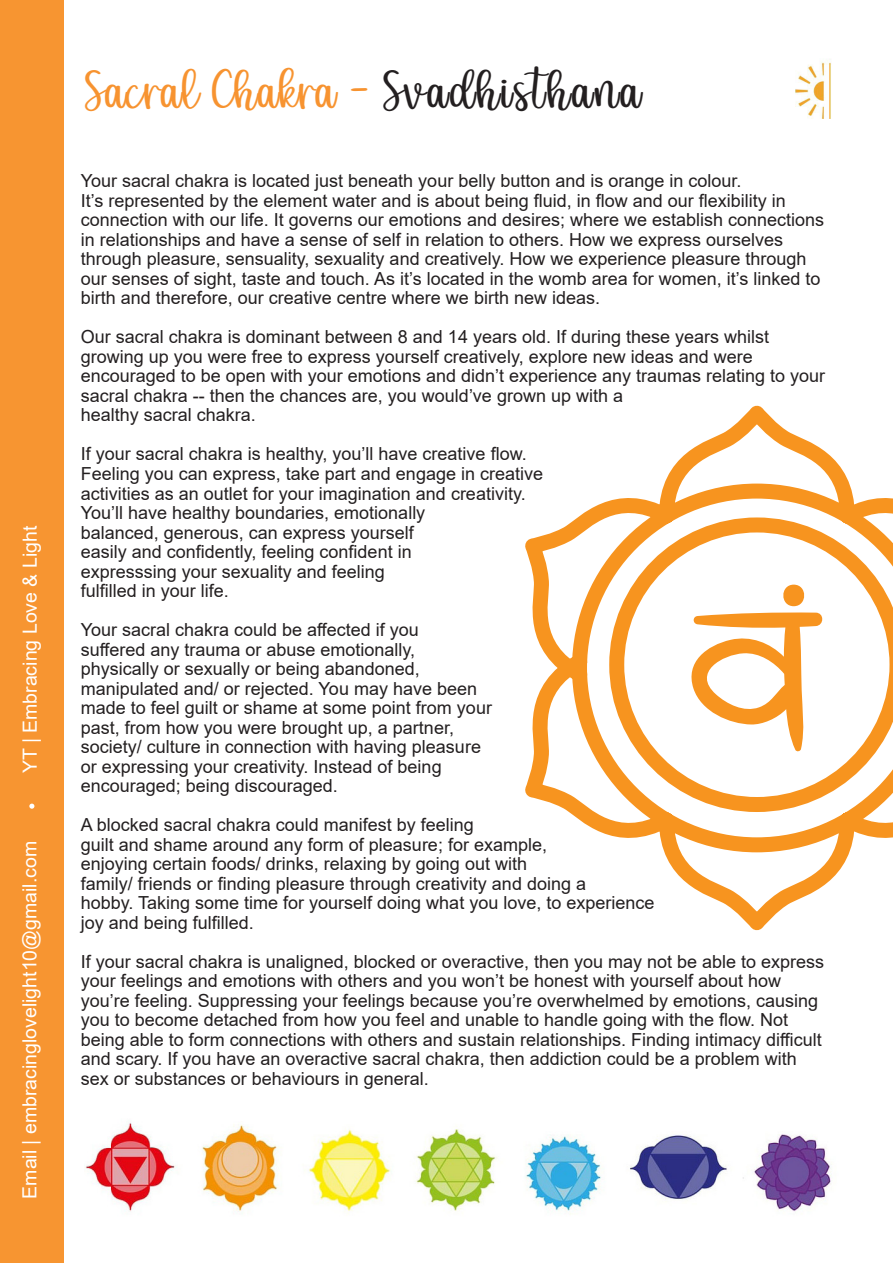
<style>
.page{position:relative;width:893px;height:1263px;background:#fff}
.page>*{position:absolute;margin:0;border:0;box-sizing:border-box;transform-origin:0 0}
.t1{font:46.5px "Wishingly";letter-spacing:.05em;color:#f79330}
.t2{font:19.5px "Arial";color:#fff}
.t3{font:18px/19.5px "Arial";color:#231f20}
.s1{color:#231f20}
</style>
<div class="page">
<img style="left:795px;top:62px;width:36px;height:57px">
<img style="left:85px;top:1122px;width:746px;height:92px">
<div style="left:0;top:0;width:64px;height:1263px;background:#f79531"></div>
<svg style="left:525px;top:411px;width:368px;height:520px"></svg>
<svg style="left:685px;top:612px;width:139px;height:140px"></svg>
<svg style="left:780px;top:585px;width:28px;height:21px"></svg>
<svg style="left:29px;top:804px;width:5px;height:5px"></svg>
<p class="t2" style="left:16px;top:773px;width:249px;rotate:-90deg">YT | Embracing Love &amp; Light</p>
<p class="t2" style="left:16px;top:1199px;width:359px;rotate:-90deg">Email | embracinglovelight10@gmail.com</p>
<p class="t1" style="left:85px;top:62px;width:557px">Sacral Chakra - <span class="s1">Svadhisthana</span></p>
<p class="t3" style="left:81px;top:171px;width:662px">Your sacral chakra is located just beneath your belly button and is orange in colour.</p>
<p class="t3" style="left:81px;top:191px;width:707px">It’s represented by the element water and is about being fluid, in flow and our flexibility in</p>
<p class="t3" style="left:81px;top:210px;width:745px">connection with our life. It governs our emotions and desires; where we establish connections in relationships and have a sense of self in relation to others. How we express ourselves through pleasure, sensuality, sexuality and creatively. How we experience pleasure through our senses of sight, taste and touch. As it’s located in the womb area for women, it’s linked to birth and therefore, our creative centre where we birth new ideas.</p>
<p class="t3" style="left:81px;top:327px;width:690px">Our sacral chakra is dominant between 8 and 14 years old. If during these years whilst</p>
<p class="t3" style="left:81px;top:347px;width:673px">growing up you were free to express yourself creatively, explore new ideas and were</p>
<p class="t3" style="left:81px;top:366px;width:746px">encouraged to be open with your emotions and didn’t experience any traumas relating to your sacral chakra -- then the chances are, you would’ve grown up with a</p>
<p class="t3" style="left:81px;top:405px;width:177px">healthy sacral chakra.</p>
<p class="t3" style="left:81px;top:444px;width:447px">If your sacral chakra is healthy, you’ll have creative flow.</p>
<p class="t3" style="left:81px;top:464px;width:464px">Feeling you can express, take part and engage in creative</p>
<p class="t3" style="left:81px;top:483px;width:446px">activities as an outlet for your imagination and creativity.</p>
<p class="t3" style="left:81px;top:503px;width:346px">You’ll have healthy boundaries, emotionally</p>
<p class="t3" style="left:81px;top:522px;width:335px">balanced, generous, can express yourself</p>
<p class="t3" style="left:81px;top:542px;width:332px">easily and confidently, feeling confident in</p>
<p class="t3" style="left:81px;top:561px;width:306px">expresssing your sexuality and feeling</p>
<p class="t3" style="left:81px;top:581px;width:150px">fulfilled in your life.</p>
<p class="t3" style="left:81px;top:620px;width:340px">Your sacral chakra could be affected if you</p>
<p class="t3" style="left:81px;top:639px;width:336px">suffered any trauma or abuse emotionally,</p>
<p class="t3" style="left:81px;top:659px;width:341px">physically or sexually or being abandoned,</p>
<p class="t3" style="left:81px;top:678px;width:398px">manipulated and/ or rejected. You may have been</p>
<p class="t3" style="left:81px;top:698px;width:413px">made to feel guilt or shame at some point from your</p>
<p class="t3" style="left:81px;top:717px;width:375px">past, from how you were brought up, a partner,</p>
<p class="t3" style="left:81px;top:737px;width:402px">society/ culture in connection with having pleasure</p>
<p class="t3" style="left:81px;top:756px;width:362px">or expressing your creativity. Instead of being</p>
<p class="t3" style="left:81px;top:776px;width:259px">encouraged; being discouraged.</p>
<p class="t3" style="left:81px;top:815px;width:395px">A blocked sacral chakra could manifest by feeling</p>
<p class="t3" style="left:81px;top:834px;width:468px">guilt and shame around any form of pleasure; for example,</p>
<p class="t3" style="left:81px;top:854px;width:448px">enjoying certain foods/ drinks, relaxing by going out with</p>
<p class="t3" style="left:81px;top:873px;width:507px">family/ friends or finding pleasure through creativity and doing a</p>
<p class="t3" style="left:81px;top:893px;width:575px">hobby. Taking some time for yourself doing what you love, to experience</p>
<p class="t3" style="left:81px;top:912px;width:175px">joy and being fulfilled.</p>
<p class="t3" style="left:81px;top:951px;width:745px">If your sacral chakra is unaligned, blocked or overactive, then you may not be able to express your feelings and emotions with others and you won’t be honest with yourself about how you’re feeling. Suppressing your feelings because you’re overwhelmed by emotions, causing you to become detached from how you feel and unable to handle going with the flow. Not being able to form connections with others and sustain relationships. Finding intimacy difficult and scary. If you have an overactive sacral chakra, then addiction could be a problem with sex or substances or behaviours in general.</p>
</div>
